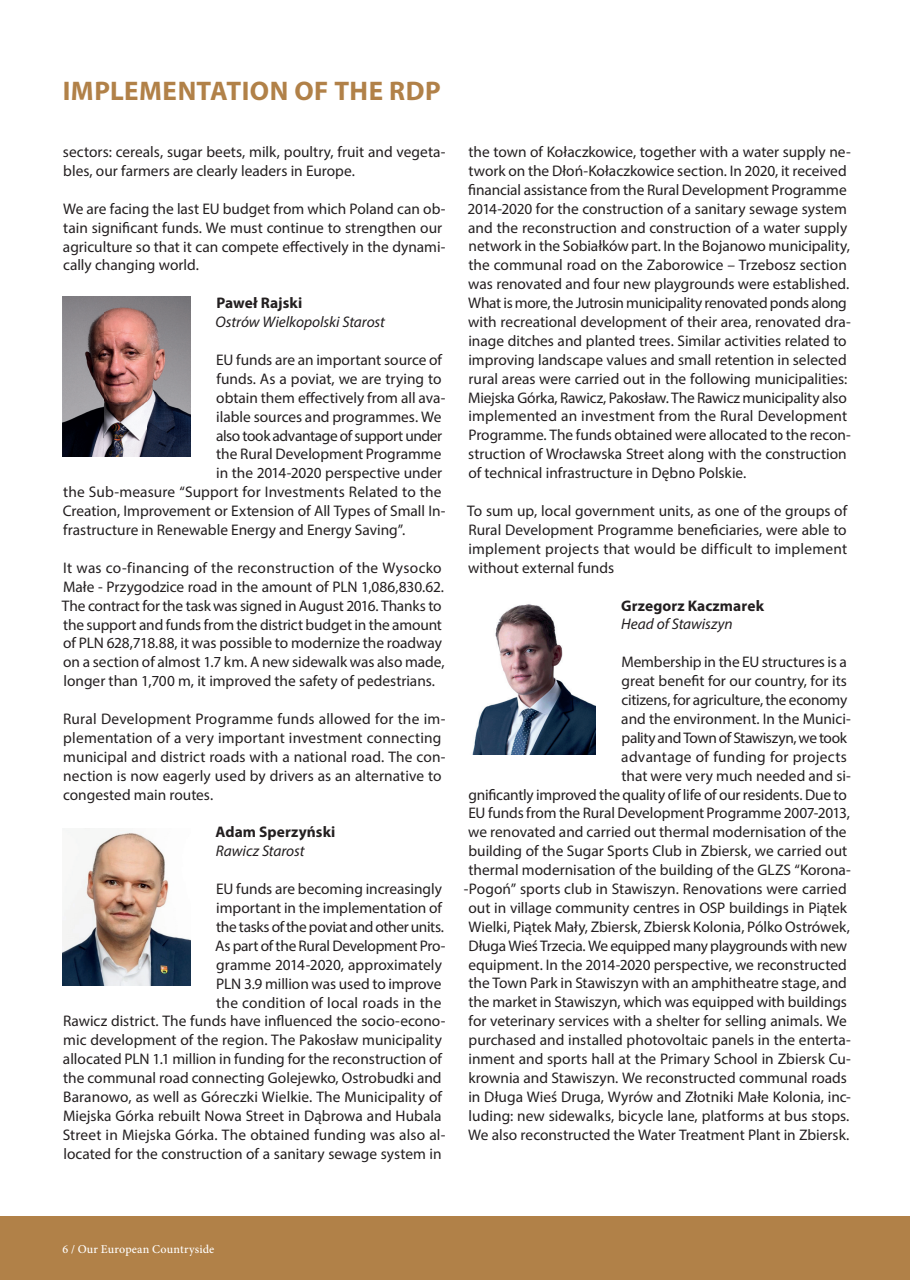
<style>
.page{position:relative;width:910px;height:1280px;background:#fff}
.page>*{position:absolute;margin:0;border:0;box-sizing:border-box;transform-origin:0 0}
.t1{font:700 27px "Myriad Pro";letter-spacing:.02em;color:#b18148}
.t2{font:15.3px/18.9px "Myriad Pro";color:#231f20}
.t3{font:italic 15.3px "Myriad Pro";letter-spacing:-.005em;color:#231f20}
.t4{font:700 15.3px "Myriad Pro";letter-spacing:.005em;color:#231f20}
.t5{font:15.3px "Myriad Pro";letter-spacing:-.02em;color:#231f20}
.t6{font:500 12px "Minion Pro";letter-spacing:.02em;color:#fff}
</style>
<div class="page">
<div style="left:0;top:1216px;width:910px;height:64px;background:#b18148"></div>
<img style="left:63px;top:297px;width:127px;height:159px">
<img style="left:63px;top:828px;width:127px;height:157px">
<img style="left:472px;top:604px;width:123px;height:151px">
<h1 class="t1" style="left:63px;top:74px;width:380px">IMPLEMENTATION OF THE RDP</h1>
<p class="t2" style="left:63px;top:142px;width:384px">sectors: cereals, sugar beets, milk, poultry, fruit and vegeta&shy;bles, our farmers are clearly leaders in Europe .</p>
<p class="t2" style="left:63px;top:199px;width:384px">We are facing the last EU budget from which Poland can ob&shy;tain significant funds . We must continue to strengthen our agriculture so that it can compete effectively in the dynami&shy;cally changing world .</p>
<p class="t4" style="left:216px;top:293px;width:87px">Paweł Rajski</p>
<p class="t3" style="left:216px;top:313px;width:171px">Ostrów Wielkopolski Starost</p>
<p class="t2" style="left:216px;top:350px;width:227px">EU funds are an important source of</p>
<p class="t2" style="left:216px;top:369px;width:227px">funds . As a poviat, we are trying to</p>
<p class="t2" style="left:216px;top:388px;width:231px">obtain them effectively from all ava-</p>
<p class="t2" style="left:216px;top:407px;width:227px">ilable sources and programmes . We</p>
<p class="t5" style="left:216px;top:426px;width:228px">also took advantage of support under</p>
<p class="t2" style="left:216px;top:445px;width:227px">the Rural Development Programme</p>
<p class="t2" style="left:216px;top:463px;width:228px">in the 2014-2020 perspective under</p>
<p class="t2" style="left:63px;top:482px;width:380px">the Sub-measure “Support for Investments Related to the</p>
<p class="t2" style="left:63px;top:501px;width:384px">Creation, Improvement or Extension of All Types of Small In-</p>
<p class="t2" style="left:63px;top:520px;width:344px">frastructure in Renewable Energy and Energy Saving” .</p>
<p class="t2" style="left:62px;top:558px;width:384px">It was co-financing of the reconstruction of the Wysocko Małe - Przygodzice road in the amount of PLN 1,086,830 .62 .<br>The contract for the task was signed in August 2016 . Thanks to the support and funds from the district budget in the amount of PLN 628,718 .88, it was possible to modernize the roadway on a section of almost 1 .7 km . A new sidewalk was also made, longer than 1,700 m, it improved the safety of pedestrians .</p>
<p class="t2" style="left:63px;top:709px;width:384px">Rural Development Programme funds allowed for the im&shy;plementation of a very important investment connecting municipal and district roads with a national road . The con&shy;nection is now eagerly used by drivers as an alternative to congested main routes .</p>
<p class="t4" style="left:215px;top:822px;width:122px">Adam Sperzyński</p>
<p class="t3" style="left:216px;top:842px;width:90px">Rawicz Starost</p>
<p class="t2" style="left:63px;top:879px;width:384px;text-align:right">EU funds are becoming increasingly<br>important in the implementation of<br>the tasks of the poviat and other units .<br>As part of the Rural Development Pro-<br>gramme 2014-2020, approximately<br>PLN 3 .9 million was used to improve<br>the condition of local roads in the<br>Rawicz district . The funds have influenced the socio-econo&shy;mic development of the region . The Pakosław municipality allocated PLN 1 .1 million in funding for the reconstruction of the communal road connecting Golejewko, Ostrobudki and Baranowo, as well as Góreczki Wielkie . The Municipality of Miejska Górka rebuilt Nowa Street in Dąbrowa and Hubala Street in Miejska Górka . The obtained funding was also al&shy;located for the construction of a sanitary sewage system in</p>
<p class="t2" style="left:467px;top:142px;width:385px">the town of Kołaczkowice, together with a water supply ne&shy;twork on the Dłoń-Kołaczkowice section . In 2020, it received financial assistance from the Rural Development Programme 2014-2020 for the construction of a sanitary sewage system and the reconstruction and construction of a water supply network in the Sobiałków part . In the Bojanowo municipality, the communal road on the Zaborowice – Trzebosz section was renovated and four new playgrounds were established .<br>What is more, the Jutrosin municipality renovated ponds along with recreational development of their area, renovated dra&shy;inage ditches and planted trees . Similar activities related to improving landscape values and small retention in selected rural areas were carried out in the following municipalities:<br>Miejska Górka, Rawicz, Pakosław . The Rawicz municipality also implemented an investment from the Rural Development Programme . The funds obtained were allocated to the recon&shy;struction of Wrocławska Street along with the construction of technical infrastructure in Dębno Polskie .</p>
<p class="t2" style="left:467px;top:501px;width:382px;text-align:justify">To sum up, local government units, as one of the groups of Rural Development Programme beneficiaries, were able to implement projects that would be difficult to implement without external funds</p>
<p class="t4" style="left:621px;top:595px;width:144px">Grzegorz Kaczmarek</p>
<p class="t3" style="left:621px;top:615px;width:113px">Head of Stawiszyn</p>
<p class="t2" style="left:464px;top:652px;width:388px;text-align:right">Membership in the EU structures is a<br>great benefit for our country, for its<br>citizens, for agriculture, the economy<br>and the environment . In the Munici-<br>pality and Town of Stawiszyn, we took<br>advantage of funding for projects<br>that were very much needed and si-<br>gnificantly improved the quality of life of our residents . Due to EU funds from the Rural Development Programme 2007-2013, we renovated and carried out thermal modernisation of the building of the Sugar Sports Club in Zbiersk, we carried out thermal modernisation of the building of the GLZS “Korona--Pogoń” sports club in Stawiszyn . Renovations were carried out in village community centres in OSP buildings in Piątek Wielki, Piątek Mały, Zbiersk, Zbiersk Kolonia, Pólko Ostrówek, Długa Wieś Trzecia . We equipped many playgrounds with new equipment . In the 2014-2020 perspective, we reconstructed the Town Park in Stawiszyn with an amphitheatre stage, and the market in Stawiszyn, which was equipped with buildings for veterinary services with a shelter for selling animals . We purchased and installed photovoltaic panels in the enterta&shy;inment and sports hall at the Primary School in Zbiersk Cu&shy;krownia and Stawiszyn . We reconstructed communal roads in Długa Wieś Druga, Wyrów and Złotniki Małe Kolonia, inc&shy;luding: new sidewalks, bicycle lane, platforms at bus stops .<br>We also reconstructed the Water Treatment Plant in Zbiersk .</p>
<p class="t6" style="left:63px;top:1241px;width:153px">6 / Our European Countryside</p>
</div>
